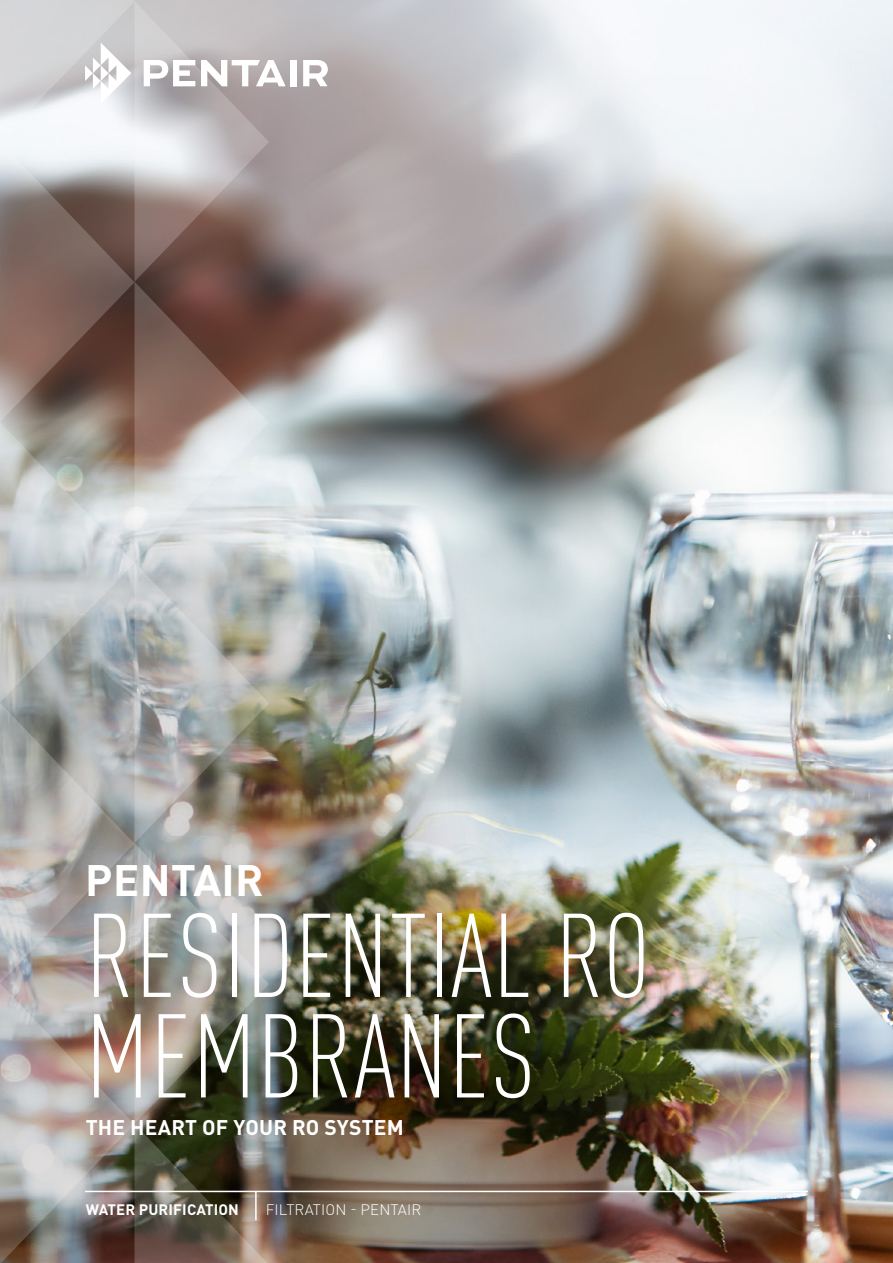
<style>
.page{position:relative;width:893px;height:1263px;background:#fff}
.page>*{position:absolute;margin:0;border:0;box-sizing:border-box;transform-origin:0 0}
.t1{font:300 condensed 117px/100.5px "DIN Pro";letter-spacing:.01em;color:#fff}
.t2{font:700 43.5px "DIN Pro";letter-spacing:.01em;color:#fff}
.t3{font:700 21px "DIN Pro";letter-spacing:.01em;color:#fff}
.t4{font:300 15px "DIN Pro";letter-spacing:.01em;color:#fff}
.t5{font:700 15px "DIN Pro";letter-spacing:.01em;color:#fff}
</style>
<div class="page">
<img style="left:286px;top:0;width:607px;height:1263px">
<hr style="left:85px;top:1191px;width:723px;height:1px;background:#fff">
<img style="left:0;top:0;width:286px;height:1263px">
<div style="left:290px;top:60px;width:6px;height:26px;background:#fff"></div>
<svg style="left:303px;top:60px;width:25px;height:26px"></svg>
<p class="t2" style="left:85px;top:844px;width:180px">PENTAIR</p>
<p class="t1" style="left:86px;top:898px;width:566px">RESIDENTIAL RO<br>MEMBRANES</p>
<p class="t3" style="left:86px;top:1110px;width:320px">THE HEART OF YOUR RO SYSTEM</p>
<p class="t5" style="left:86px;top:1197px;width:155px">WATER PURIFICATION</p>
<p class="t4" style="left:266px;top:1198px;width:157px">FILTRATION - PENTAIR</p>
</div>
